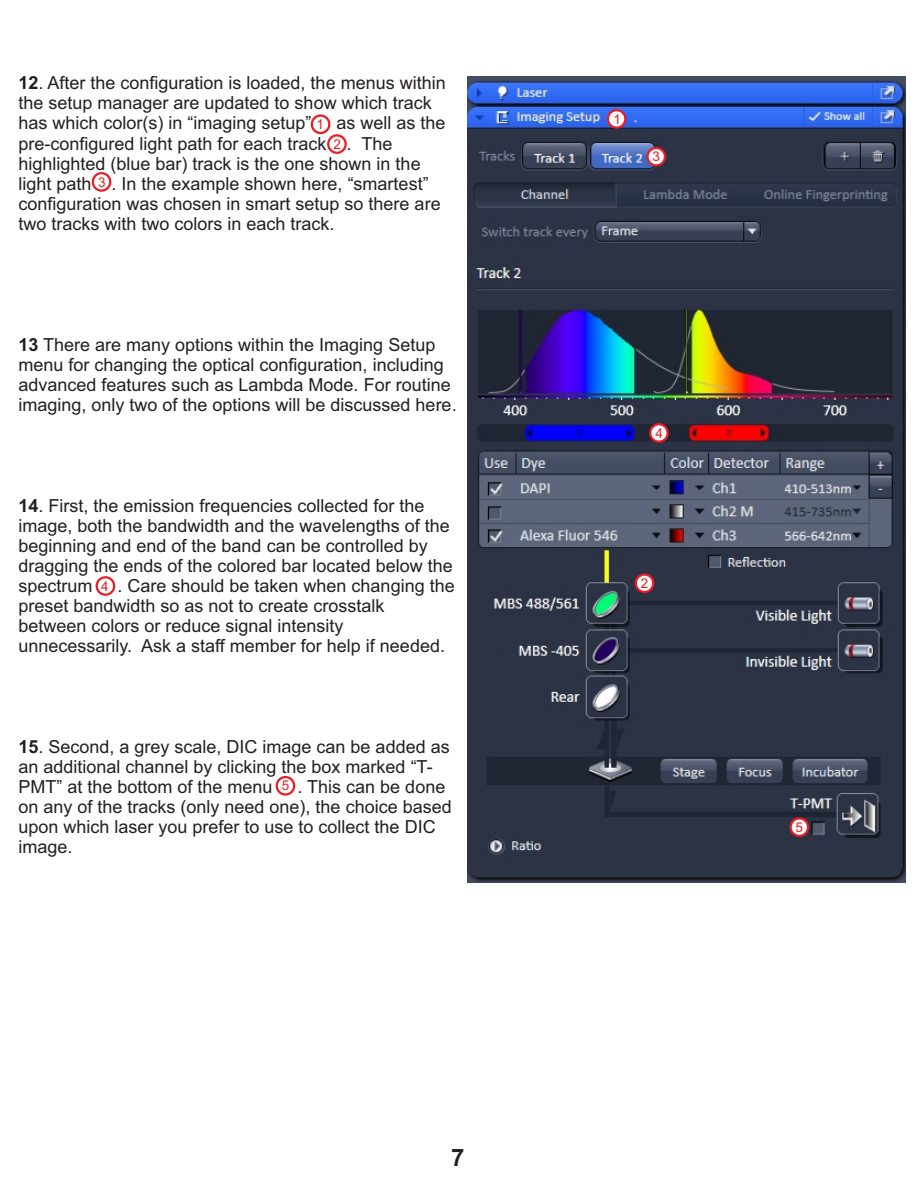
<style>
.page{position:relative;width:918px;height:1188px;background:#fff}
.page>*{position:absolute;margin:0;border:0;box-sizing:border-box;transform-origin:0 0}
.t1{font:700 24px "Arial";color:#231f20}
.t2{font:18px/20.1px "Arial";color:#231f20}
.t3{font:13.5px "Arial";color:#ed1c24}
.s1{font-weight:700}
</style>
<div class="page">
<svg style="left:311px;top:114px;width:36px;height:40px"></svg>
<svg style="left:92px;top:172px;width:19px;height:20px"></svg>
<svg style="left:96px;top:576px;width:19px;height:20px"></svg>
<svg style="left:276px;top:776px;width:19px;height:20px"></svg>
<img style="left:468px;top:76px;width:438px;height:807px">
<svg style="left:607px;top:109px;width:19px;height:20px"></svg>
<svg style="left:635px;top:573px;width:19px;height:20px"></svg>
<svg style="left:646px;top:147px;width:20px;height:20px"></svg>
<svg style="left:649px;top:423px;width:20px;height:20px"></svg>
<svg style="left:790px;top:817px;width:19px;height:20px"></svg>
<p class="t2" style="left:18px;top:75px;width:429px"><span class="s1">12</span>. After the configuration is loaded, the menus within the setup manager are updated to show which track has which color(s) in “imaging setup”</p>
<p class="t2" style="left:18px;top:115px;width:429px;text-indent:318px">as well as the pre-configured light path for each track . The highlighted (blue bar) track is the one shown in the light path . In the example shown here, “smartest” configuration was chosen in smart setup so there are two tracks with two colors in each track.</p>
<p class="t3" style="left:316px;top:119px;width:9px">1</p>
<p class="t3" style="left:334px;top:139px;width:9px">2</p>
<p class="t3" style="left:98px;top:177px;width:9px">3</p>
<p class="t2" style="left:18px;top:336px;width:440px"><span class="s1">13</span> There are many options within the Imaging Setup menu for changing the optical configuration, including advanced features such as Lambda Mode. For routine imaging, only two of the options will be discussed here.</p>
<p class="t2" style="left:18px;top:497px;width:436px"><span class="s1">14</span>. First, the emission frequencies collected for the image, both the bandwidth and the wavelengths of the beginning and end of the band can be controlled by dragging the ends of the colored bar located below the spectrum</p>
<p class="t2" style="left:18px;top:577px;width:438px;text-indent:99px">. Care should be taken when changing the preset bandwidth so as not to create crosstalk between colors or reduce signal intensity unnecessarily. Ask a staff member for help if needed.</p>
<p class="t3" style="left:101px;top:581px;width:9px">4</p>
<p class="t2" style="left:18px;top:738px;width:433px"><span class="s1">15</span>. Second, a grey scale, DIC image can be added as an additional channel by clicking the box marked “T-<br>PMT” at the bottom of the menu</p>
<p class="t2" style="left:18px;top:778px;width:435px;text-indent:279px">. This can be done on any of the tracks (only need one), the choice based upon which laser you prefer to use to collect the DIC image.</p>
<p class="t3" style="left:282px;top:781px;width:9px">5</p>
<h1 class="t1" style="left:451px;top:1148px;width:15px">7</h1>
<p class="t3" style="left:613px;top:114px;width:9px">1</p>
<p class="t3" style="left:653px;top:152px;width:9px">3</p>
<p class="t3" style="left:655px;top:428px;width:9px">4</p>
<p class="t3" style="left:641px;top:578px;width:9px">2</p>
<p class="t3" style="left:796px;top:822px;width:9px">5</p>
</div>
